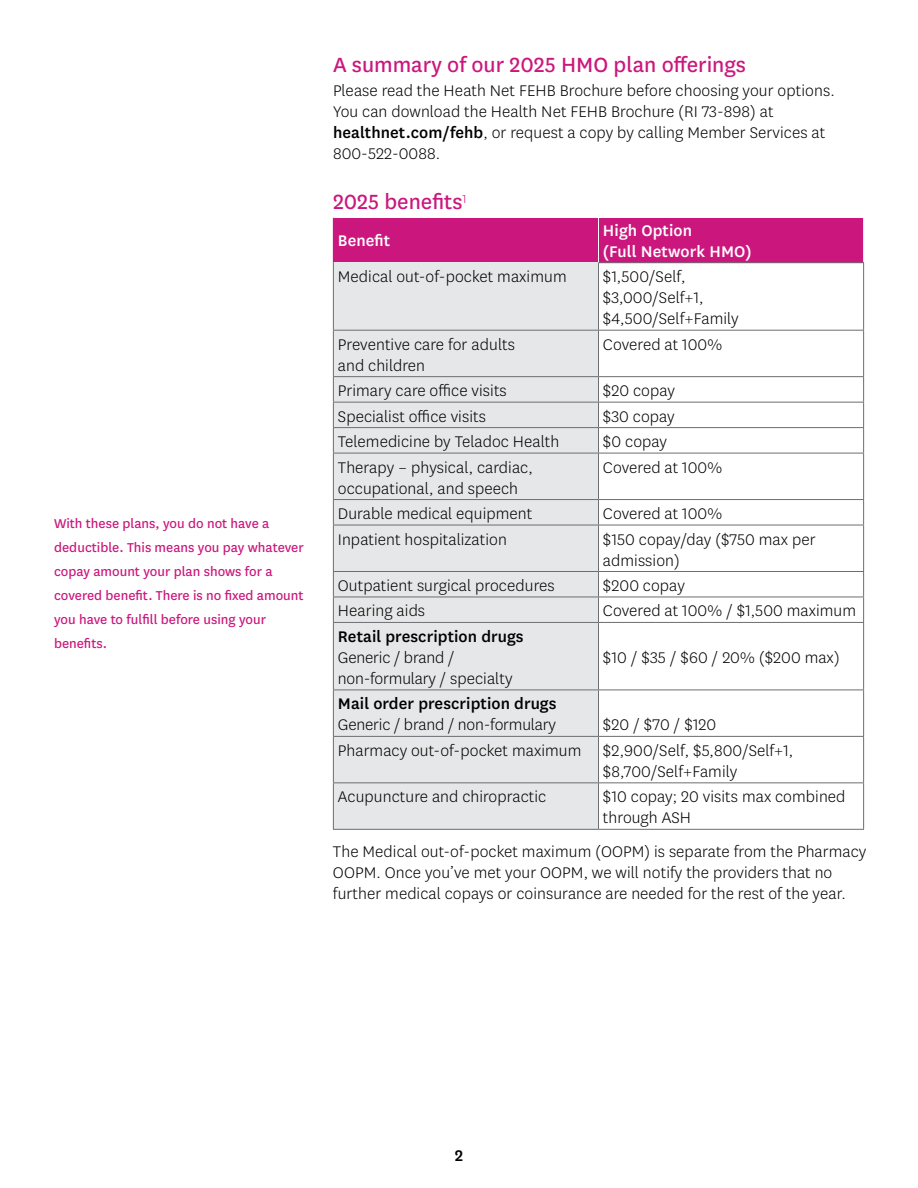
<style>
.page{position:relative;width:918px;height:1188px;background:#fff}
.page>*{position:absolute;margin:0;border:0;box-sizing:border-box;transform-origin:0 0}
.t1{font:24px "Centene Sans";color:#cb177d}
.t2{font:300 18px/21px "Centene Sans";letter-spacing:.005em;color:#000}
.t3{font:500 18px "Centene Sans";letter-spacing:.005em;color:#000}
.t4{font:500 18px/21px "Centene Sans";letter-spacing:.005em;color:#fff}
.t5{font:15px/24px "Centene Sans";color:#cb177d}
.s1{font-weight:500}
</style>
<div class="page">
<div style="left:333px;top:218px;width:265px;height:45px;background:#cb177d"></div>
<div style="left:598px;top:218px;width:266px;height:45px;background:#cb177d"></div>
<div style="left:333px;top:263px;width:265px;height:67px;background:#e6e7e8"></div>
<div style="left:333px;top:330px;width:265px;height:47px;background:#e6e7e8"></div>
<div style="left:333px;top:377px;width:265px;height:25px;background:#e6e7e8"></div>
<div style="left:333px;top:402px;width:265px;height:26px;background:#e6e7e8"></div>
<div style="left:333px;top:428px;width:265px;height:25px;background:#e6e7e8"></div>
<div style="left:333px;top:453px;width:265px;height:47px;background:#e6e7e8"></div>
<div style="left:333px;top:500px;width:265px;height:25px;background:#e6e7e8"></div>
<div style="left:333px;top:525px;width:265px;height:46px;background:#e6e7e8"></div>
<div style="left:333px;top:571px;width:265px;height:26px;background:#e6e7e8"></div>
<div style="left:333px;top:597px;width:265px;height:25px;background:#e6e7e8"></div>
<div style="left:333px;top:622px;width:265px;height:68px;background:#e6e7e8"></div>
<div style="left:333px;top:690px;width:265px;height:46px;background:#e6e7e8"></div>
<div style="left:333px;top:736px;width:265px;height:47px;background:#e6e7e8"></div>
<div style="left:333px;top:783px;width:265px;height:46px;background:#e6e7e8"></div>
<hr style="left:598px;top:525px;width:266px;height:1px;background:#6d6e71">
<hr style="left:598px;top:571px;width:266px;height:1px;background:#6d6e71">
<hr style="left:598px;top:597px;width:266px;height:1px;background:#6d6e71">
<hr style="left:598px;top:218px;width:1px;height:44px;background:#fff">
<hr style="left:863px;top:218px;width:1px;height:44px;background:#fff">
<hr style="left:598px;top:262px;width:266px;height:1px;background:#6d6e71">
<hr style="left:863px;top:263px;width:1px;height:67px;background:#6d6e71">
<hr style="left:598px;top:330px;width:266px;height:1px;background:#6d6e71">
<hr style="left:863px;top:331px;width:1px;height:45px;background:#6d6e71">
<hr style="left:598px;top:376px;width:266px;height:1px;background:#6d6e71">
<hr style="left:598px;top:402px;width:266px;height:1px;background:#6d6e71">
<hr style="left:598px;top:427px;width:266px;height:1px;background:#6d6e71">
<svg style="left:863px;top:377px;width:1px;height:76px"></svg>
<hr style="left:598px;top:453px;width:266px;height:1px;background:#6d6e71">
<hr style="left:863px;top:453px;width:1px;height:46px;background:#6d6e71">
<hr style="left:598px;top:499px;width:266px;height:1px;background:#6d6e71">
<svg style="left:863px;top:500px;width:1px;height:25px"></svg>
<hr style="left:863px;top:525px;width:1px;height:46px;background:#6d6e71">
<svg style="left:863px;top:572px;width:1px;height:50px"></svg>
<hr style="left:598px;top:622px;width:266px;height:1px;background:#6d6e71">
<hr style="left:863px;top:623px;width:1px;height:67px;background:#6d6e71">
<hr style="left:598px;top:690px;width:266px;height:1px;background:#6d6e71">
<hr style="left:863px;top:690px;width:1px;height:46px;background:#6d6e71">
<hr style="left:598px;top:736px;width:266px;height:1px;background:#6d6e71">
<hr style="left:863px;top:737px;width:1px;height:45px;background:#6d6e71">
<hr style="left:598px;top:782px;width:266px;height:1px;background:#6d6e71">
<hr style="left:598px;top:829px;width:266px;height:1px;background:#6d6e71">
<hr style="left:863px;top:783px;width:1px;height:46px;background:#6d6e71">
<hr style="left:333px;top:263px;width:1px;height:67px;background:#6d6e71">
<hr style="left:598px;top:263px;width:1px;height:67px;background:#6d6e71">
<hr style="left:333px;top:330px;width:265px;height:1px;background:#6d6e71">
<hr style="left:333px;top:331px;width:1px;height:45px;background:#6d6e71">
<hr style="left:598px;top:331px;width:1px;height:45px;background:#6d6e71">
<hr style="left:333px;top:376px;width:265px;height:1px;background:#6d6e71">
<hr style="left:333px;top:402px;width:265px;height:1px;background:#6d6e71">
<hr style="left:333px;top:427px;width:265px;height:1px;background:#6d6e71">
<svg style="left:333px;top:377px;width:1px;height:76px"></svg>
<svg style="left:598px;top:377px;width:1px;height:76px"></svg>
<hr style="left:333px;top:453px;width:265px;height:1px;background:#6d6e71">
<hr style="left:333px;top:453px;width:1px;height:46px;background:#6d6e71">
<hr style="left:598px;top:453px;width:1px;height:46px;background:#6d6e71">
<hr style="left:333px;top:499px;width:265px;height:1px;background:#6d6e71">
<svg style="left:333px;top:500px;width:1px;height:25px"></svg>
<svg style="left:598px;top:500px;width:1px;height:25px"></svg>
<hr style="left:333px;top:525px;width:265px;height:1px;background:#6d6e71">
<hr style="left:333px;top:525px;width:1px;height:46px;background:#6d6e71">
<hr style="left:598px;top:525px;width:1px;height:46px;background:#6d6e71">
<hr style="left:333px;top:597px;width:265px;height:1px;background:#6d6e71">
<svg style="left:333px;top:572px;width:1px;height:50px"></svg>
<svg style="left:598px;top:572px;width:1px;height:50px"></svg>
<hr style="left:333px;top:622px;width:265px;height:1px;background:#6d6e71">
<hr style="left:333px;top:623px;width:1px;height:67px;background:#6d6e71">
<hr style="left:598px;top:623px;width:1px;height:67px;background:#6d6e71">
<hr style="left:333px;top:690px;width:265px;height:1px;background:#6d6e71">
<hr style="left:333px;top:690px;width:1px;height:46px;background:#6d6e71">
<hr style="left:598px;top:690px;width:1px;height:46px;background:#6d6e71">
<hr style="left:333px;top:736px;width:265px;height:1px;background:#6d6e71">
<hr style="left:333px;top:737px;width:1px;height:45px;background:#6d6e71">
<hr style="left:598px;top:737px;width:1px;height:45px;background:#6d6e71">
<hr style="left:333px;top:782px;width:265px;height:1px;background:#6d6e71">
<hr style="left:333px;top:783px;width:1px;height:46px;background:#6d6e71">
<hr style="left:598px;top:783px;width:1px;height:46px;background:#6d6e71">
<hr style="left:333px;top:829px;width:265px;height:1px;background:#6d6e71">
<hr style="left:333px;top:571px;width:265px;height:1px;background:#6d6e71">
<p class="t5" style="left:54px;top:511px;width:251px">With these plans, you do not have a deductible. This means you pay whatever copay amount your plan shows for a covered benefit. There is no fixed amount you have to fulfill before using your benefits.</p>
<h3 class="t1" style="left:333px;top:49px;width:414px">A summary of our 2025 HMO plan offerings</h3>
<p class="t2" style="left:333px;top:79px;width:503px">Please read the Heath Net FEHB Brochure before choosing your options.<br>You can download the Health Net FEHB Brochure (RI 73-898) at <span class="s1">healthnet.com/fehb</span>, or request a copy by calling Member Services at 800-522-0088.</p>
<h3 class="t1" style="left:333px;top:185px;width:135px">2025 benefits<sup>1</sup></h3>
<p class="t4" style="left:338px;top:229px;width:54px">Benefit</p>
<p class="t4" style="left:603px;top:219px;width:150px">High Option<br>(Full Network HMO)</p>
<p class="t2" style="left:338px;top:266px;width:230px">Medical out-of-pocket maximum</p>
<p class="t2" style="left:603px;top:266px;width:137px">$1,500/Self, $3,000/Self+1, $4,500/Self+Family</p>
<p class="t2" style="left:338px;top:333px;width:179px">Preventive care for adults and children</p>
<p class="t2" style="left:603px;top:333px;width:121px">Covered at 100%</p>
<p class="t2" style="left:338px;top:380px;width:170px">Primary care office visits</p>
<p class="t2" style="left:603px;top:380px;width:74px">$20 copay</p>
<p class="t2" style="left:338px;top:405px;width:150px">Specialist office visits</p>
<p class="t2" style="left:603px;top:405px;width:73px">$30 copay</p>
<p class="t2" style="left:338px;top:431px;width:223px">Telemedicine by Teladoc Health</p>
<p class="t2" style="left:603px;top:431px;width:66px">$0 copay</p>
<p class="t2" style="left:338px;top:456px;width:196px">Therapy – physical, cardiac, occupational, and speech</p>
<p class="t2" style="left:603px;top:456px;width:121px">Covered at 100%</p>
<p class="t2" style="left:338px;top:503px;width:196px">Durable medical equipment</p>
<p class="t2" style="left:603px;top:503px;width:121px">Covered at 100%</p>
<p class="t2" style="left:338px;top:528px;width:171px">Inpatient hospitalization</p>
<p class="t2" style="left:603px;top:528px;width:214px">$150 copay/day ($750 max per admission)</p>
<p class="t2" style="left:338px;top:574px;width:218px">Outpatient surgical procedures</p>
<p class="t2" style="left:603px;top:574px;width:83px">$200 copay</p>
<p class="t2" style="left:338px;top:600px;width:89px">Hearing aids</p>
<p class="t2" style="left:603px;top:600px;width:255px">Covered at 100% / $1,500 maximum</p>
<p class="t3" style="left:338px;top:624px;width:187px">Retail prescription drugs</p>
<p class="t2" style="left:338px;top:646px;width:176px">Generic / brand / non-formulary / specialty</p>
<p class="t2" style="left:603px;top:646px;width:238px">$10 / $35 / $60 / 20% ($200 max)</p>
<p class="t3" style="left:338px;top:692px;width:220px">Mail order prescription drugs</p>
<p class="t2" style="left:338px;top:714px;width:220px">Generic / brand / non-formulary</p>
<p class="t2" style="left:603px;top:714px;width:115px">$20 / $70 / $120</p>
<p class="t2" style="left:338px;top:739px;width:245px">Pharmacy out-of-pocket maximum</p>
<p class="t2" style="left:603px;top:739px;width:192px">$2,900/Self, $5,800/Self+1, $8,700/Self+Family</p>
<p class="t2" style="left:338px;top:786px;width:210px">Acupuncture and chiropractic</p>
<p class="t2" style="left:603px;top:786px;width:244px">$10 copay; 20 visits max combined through ASH</p>
<p class="t2" style="left:333px;top:840px;width:535px">The Medical out-of-pocket maximum (OOPM) is separate from the Pharmacy<br>OOPM. Once you’ve met your OOPM, we will notify the providers that no further medical copays or coinsurance are needed for the rest of the year.</p>
<p class="t3" style="left:455px;top:1143px;width:10px">2</p>
</div>
